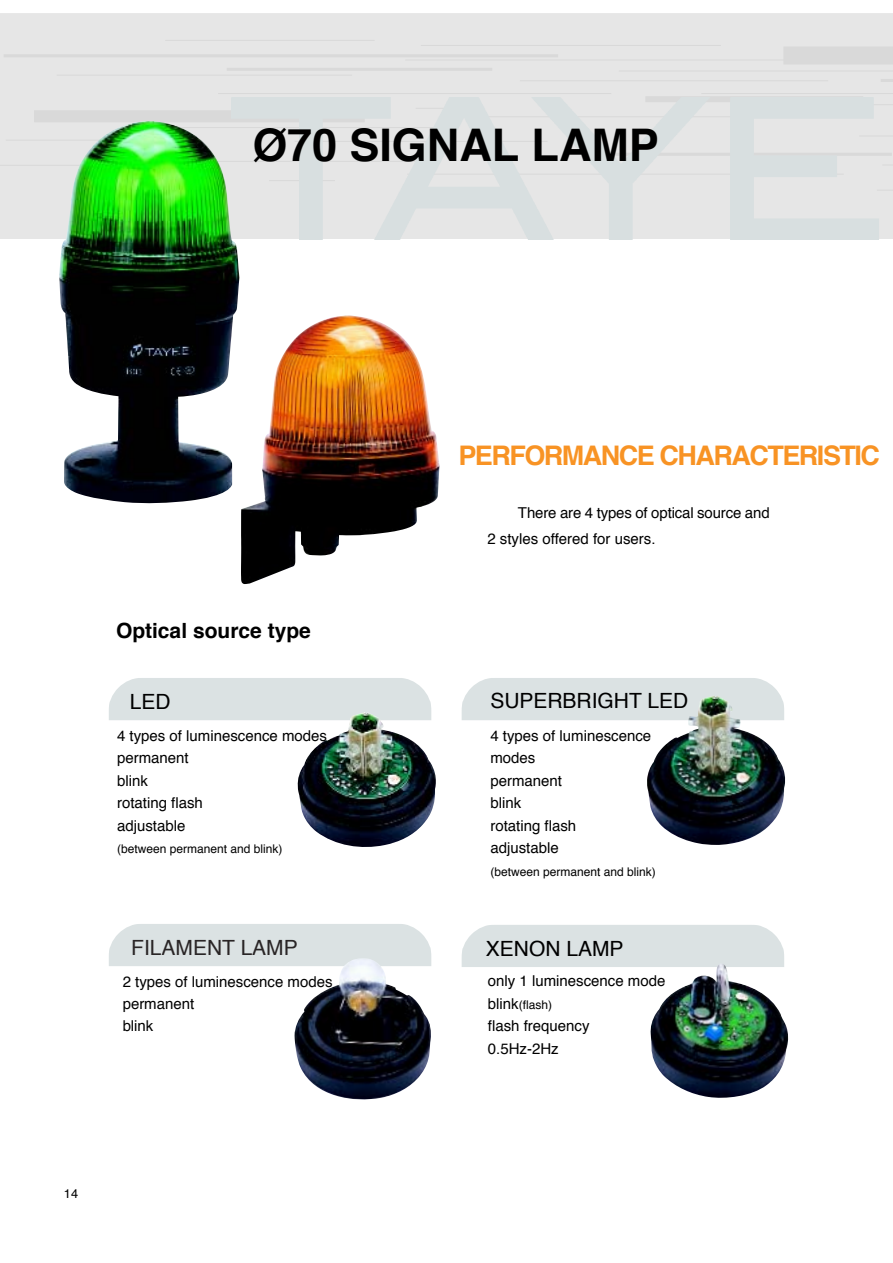
<style>
.page{position:relative;width:893px;height:1263px;background:#fff}
.page>*{position:absolute;margin:0;border:0;box-sizing:border-box;transform-origin:0 0}
.t1{font:700 45px "Helvetica";color:#000}
.t2{font:700 27px "Helvetica";letter-spacing:-.055em;color:#f89324}
.t3{font:21px "Helvetica";color:#000}
.t4{font:700 21px "Helvetica";color:#000}
.t5{font:21px "Helvetica";color:#292526}
.t6{font:15px/22.5px "Helvetica";color:#000}
.t7{font:12.75px "Helvetica";color:#000}
.t8{font:12px "Helvetica";color:#000}
.s1{font-size:15px}
</style>
<div class="page">
<div style="left:461px;top:925px;width:323px;height:42px;background:#dbe2e3;border:1px solid #dbe2e3"></div>
<div style="left:108px;top:924px;width:323px;height:42px;background:#dbe2e3;border:1px solid #dbe2e3"></div>
<div style="left:461px;top:678px;width:323px;height:42px;background:#dbe2e3;border:1px solid #dbe2e3"></div>
<div style="left:108px;top:678px;width:323px;height:42px;background:#dbe2e3;border:1px solid #dbe2e3"></div>
<div style="left:0;top:13px;width:892px;height:226px;background:#e6e6e6"></div>
<svg style="left:880px;top:79px;width:12px;height:3px"></svg>
<hr style="left:4px;top:54px;width:554px;height:3px;background:#d9d9d9">
<hr style="left:405px;top:60px;width:487px;height:1px;background:#d9d9d9">
<hr style="left:421px;top:45px;width:300px;height:1px;background:#d9d9d9">
<hr style="left:218px;top:93px;width:393px;height:1px;background:#d9d9d9">
<hr style="left:227px;top:68px;width:265px;height:3px;background:#d9d9d9">
<hr style="left:57px;top:75px;width:295px;height:1px;background:#d9d9d9">
<hr style="left:165px;top:40px;width:209px;height:1px;background:#d9d9d9">
<div style="left:34px;top:110px;width:331px;height:12px;background:#d9d9d9"></div>
<hr style="left:520px;top:80px;width:308px;height:1px;background:#d9d9d9">
<hr style="left:6px;top:140px;width:190px;height:1px;background:#d9d9d9">
<hr style="left:0;top:165px;width:144px;height:1px;background:#d9d9d9">
<hr style="left:618px;top:71px;width:274px;height:1px;background:#d9d9d9">
<hr style="left:701px;top:93px;width:191px;height:1px;background:#d9d9d9">
<div style="left:645px;top:96px;width:218px;height:6px;background:#d9d9d9"></div>
<div style="left:783px;top:47px;width:109px;height:18px;background:#d9d9d9"></div>
<img style="left:232px;top:97px;width:660px;height:142px">
<img style="left:51px;top:117px;width:188px;height:386px">
<img style="left:241px;top:316px;width:199px;height:268px">
<img style="left:295px;top:709px;width:141px;height:138px">
<img style="left:647px;top:695px;width:139px;height:150px">
<img style="left:285px;top:957px;width:147px;height:143px">
<img style="left:643px;top:957px;width:145px;height:141px">
<h1 class="t1" style="left:252px;top:126px;width:408px">Ø70 SIGNAL LAMP</h1>
<h3 class="t4" style="left:116px;top:622px;width:196px">Optical source type</h3>
<h3 class="t3" style="left:130px;top:693px;width:42px">LED</h3>
<p class="t6" style="left:117px;top:725px;width:211px">4 types of luminescence modes permanent<br>blink<br>rotating flash<br>adjustable</p>
<p class="t8" style="left:117px;top:844px;width:167px">(between permanent and blink)</p>
<h3 class="t5" style="left:131px;top:939px;width:168px">FILAMENT LAMP</h3>
<p class="t6" style="left:123px;top:971px;width:211px">2 types of luminescence modes permanent<br>blink</p>
<p class="t7" style="left:64px;top:1188px;width:16px">14</p>
<h2 class="t2" style="left:458px;top:444px;width:423px">PERFORMANCE CHARACTERISTIC</h2>
<p class="t6" style="left:487px;top:502px;width:284px;line-height:25.5px;text-indent:31px">There are 4 types of optical source and<br>2 styles offered for users.</p>
<h3 class="t3" style="left:490px;top:692px;width:199px">SUPERBRIGHT LED</h3>
<p class="t6" style="left:490px;top:725px;width:162px">4 types of luminescence modes<br>permanent<br>blink<br>rotating flash<br>adjustable</p>
<p class="t8" style="left:490px;top:866px;width:167px">(between permanent and blink)</p>
<h3 class="t3" style="left:486px;top:940px;width:139px">XENON LAMP</h3>
<p class="t6" style="left:488px;top:971px;width:179px">only 1 luminescence mode</p>
<p class="t8" style="left:488px;top:1000px;width:66px"><span class="s1">blink</span>(flash)</p>
<p class="t6" style="left:488px;top:1016px;width:103px">flash frequency<br>0.5Hz-2Hz</p>
</div>
